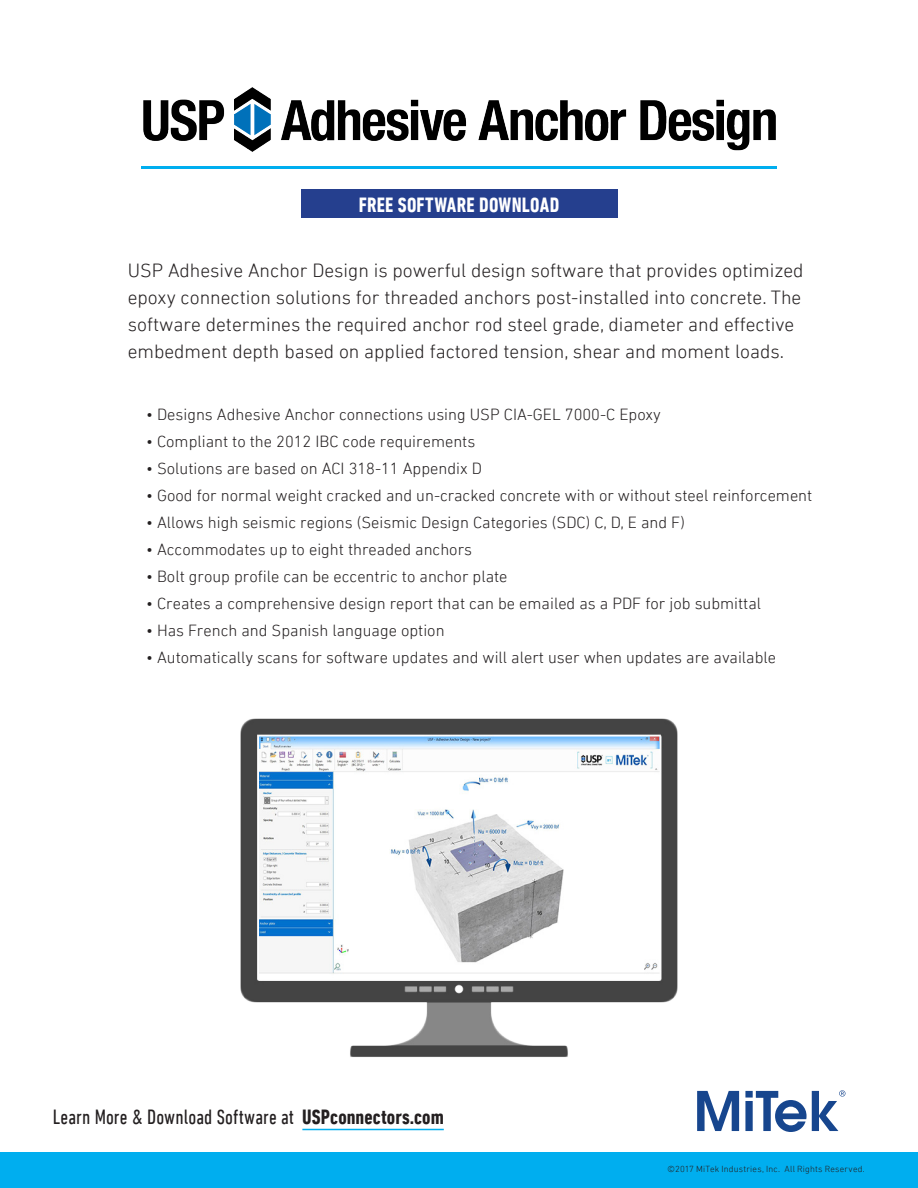
<style>
.page{position:relative;width:918px;height:1188px;background:#fff}
.page>*{position:absolute;margin:0;border:0;box-sizing:border-box;transform-origin:0 0}
.t1{font:condensed 21px "DIN Next LT Pro";letter-spacing:.005em;color:#231f20}
.t2{font:700 condensed 21px "DIN Next LT Pro";letter-spacing:.015em;color:#fff}
.t3{font:300 19.5px/27px "DIN Next LT Pro";color:#231f20}
.t4{font:300 16.5px "DIN Next LT Pro";color:#231f20}
.t5{font:300 9px "DIN Next LT Pro";letter-spacing:.02em;color:#231f20}
.s1{font-weight:700}
</style>
<div class="page">
<img style="left:240px;top:718px;width:438px;height:339px">
<div style="left:0;top:1152px;width:918px;height:36px;background:#00aeef"></div>
<img style="left:143px;top:88px;width:633px;height:64px">
<hr style="left:141px;top:166px;width:636px;height:3px;background:#00aeef">
<div style="left:301px;top:189px;width:316px;height:29px;background:#253f8e"></div>
<hr style="left:302px;top:1129px;width:142px;height:1px;background:#00aeef">
<svg style="left:697px;top:1090px;width:148px;height:42px"></svg>
<p class="t2" style="left:359px;top:193px;width:202px">FREE SOFTWARE DOWNLOAD</p>
<p class="t3" style="left:128px;top:257px;width:677px">USP Adhesive Anchor Design is powerful design software that provides optimized epoxy connection solutions for threaded anchors post-installed into concrete. The software determines the required anchor rod steel grade, diameter and effective embedment depth based on applied factored tension, shear and moment loads.</p>
<p class="t4" style="left:146px;top:405px;width:516px">• Designs Adhesive Anchor connections using USP CIA-GEL 7000-C Epoxy</p>
<p class="t4" style="left:146px;top:432px;width:331px">• Compliant to the 2012 IBC code requirements</p>
<p class="t4" style="left:146px;top:459px;width:337px">• Solutions are based on ACI 318-11 Appendix D</p>
<p class="t4" style="left:146px;top:486px;width:668px">• Good for normal weight cracked and un-cracked concrete with or without steel reinforcement</p>
<p class="t4" style="left:146px;top:513px;width:540px">• Allows high seismic regions (Seismic Design Categories (SDC) C, D, E and F)</p>
<p class="t4" style="left:146px;top:540px;width:328px">• Accommodates up to eight threaded anchors</p>
<p class="t4" style="left:146px;top:567px;width:363px">• Bolt group profile can be eccentric to anchor plate</p>
<p class="t4" style="left:146px;top:594px;width:617px">• Creates a comprehensive design report that can be emailed as a PDF for job submittal</p>
<p class="t4" style="left:146px;top:621px;width:300px">• Has French and Spanish language option</p>
<p class="t4" style="left:146px;top:648px;width:632px">• Automatically scans for software updates and will alert user when updates are available</p>
<p class="t1" style="left:53px;top:1105px;width:393px">Learn More &amp; Download Software at <span class="s1">USPconnectors.com</span></p>
<p class="t5" style="left:668px;top:1164px;width:199px">©2017 MiTek Industries, Inc. All Rights Reserved.</p>
</div>
